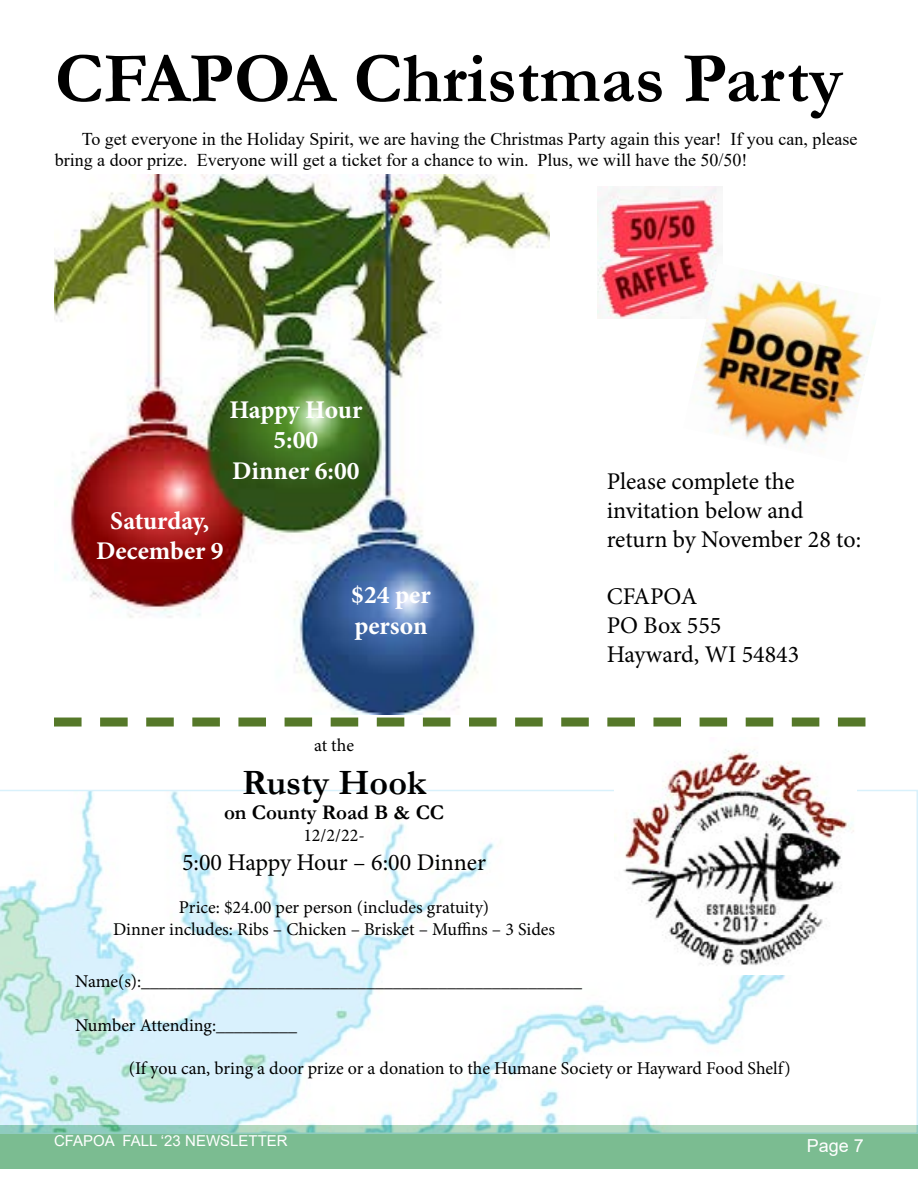
<style>
.page{position:relative;width:918px;height:1188px;background:#fff}
.page>*{position:absolute;margin:0;border:0;box-sizing:border-box;transform-origin:0 0}
.t1{font:700 72px "Garamond";color:#000}
.t2{font:700 36px "Garamond";color:#000}
.t3{font:700 25.5px/30.6px "Minion Pro";color:#fff;text-align:center}
.t4{font:24px/28.8px "Minion Pro";color:#000}
.t5{font:700 21px "Garamond";color:#000}
.t6{font:18px/21.6px "Minion Pro";color:#000;text-align:center}
.t7{font:18px/21.6px "Times New Roman";color:#000}
.t8{font:18px "Arial";color:#fff}
.t9{font:15px "Arial";color:#fff}
</style>
<div class="page">
<div style="left:0;top:1125px;width:918px;height:43px;background:#7bbc91"></div>
<svg style="left:0;top:790px;width:918px;height:344px"></svg>
<img style="left:598px;top:187px;width:121px;height:132px">
<img style="left:683px;top:263px;width:192px;height:185px">
<svg style="left:54px;top:718px;width:811px;height:9px"></svg>
<img style="left:54px;top:175px;width:496px;height:540px">
<img style="left:614px;top:749px;width:242px;height:225px">
<h1 class="t1" style="left:55px;top:30px;width:790px">CFAPOA Christmas Party</h1>
<p class="t7" style="left:55px;top:127px;width:804px;text-indent:27px">To get everyone in the Holiday Spirit, we are having the Christmas Party again this year! If you can, please bring a door prize. Everyone will get a ticket for a chance to win. Plus, we will have the 50/50!</p>
<h3 class="t3" style="left:229px;top:394px;width:134px">Happy Hour<br>5:00<br>Dinner 6:00</h3>
<h3 class="t3" style="left:96px;top:505px;width:129px">Saturday,<br>December 9</h3>
<h3 class="t3" style="left:351px;top:580px;width:81px;text-align:left">$24 per person</h3>
<p class="t6" style="left:314px;top:735px;width:41px">at the</p>
<h2 class="t2" style="left:242px;top:758px;width:186px">Rusty Hook</h2>
<p class="t5" style="left:224px;top:798px;width:222px">on County Road B &amp; CC</p>
<p class="t6" style="left:303px;top:825px;width:63px">12/2/22-</p>
<h3 class="t4" style="left:182px;top:848px;width:305px">5:00 Happy Hour – 6:00 Dinner</h3>
<p class="t6" style="left:113px;top:897px;width:444px">Price: $24.00 per person (includes gratuity)<br>Dinner includes: Ribs – Chicken – Brisket – Muffins – 3 Sides</p>
<h3 class="t4" style="left:607px;top:467px;width:256px">Please complete the invitation below and return by November 28 to:</h3>
<h3 class="t4" style="left:607px;top:582px;width:194px">CFAPOA<br>PO Box 555<br>Hayward, WI 54843</h3>
<p class="t6" style="left:75px;top:971px;width:509px">Name(s):_________________________________________________</p>
<p class="t6" style="left:75px;top:1014px;width:223px">Number Attending:_________</p>
<p class="t6" style="left:129px;top:1057px;width:663px">(If you can, bring a door prize or a donation to the Humane Society or Hayward Food Shelf)</p>
<p class="t9" style="left:54px;top:1131px;width:235px">CFAPOA FALL ‘23 NEWSLETTER</p>
<p class="t8" style="left:807px;top:1133px;width:59px">Page 7</p>
</div>
